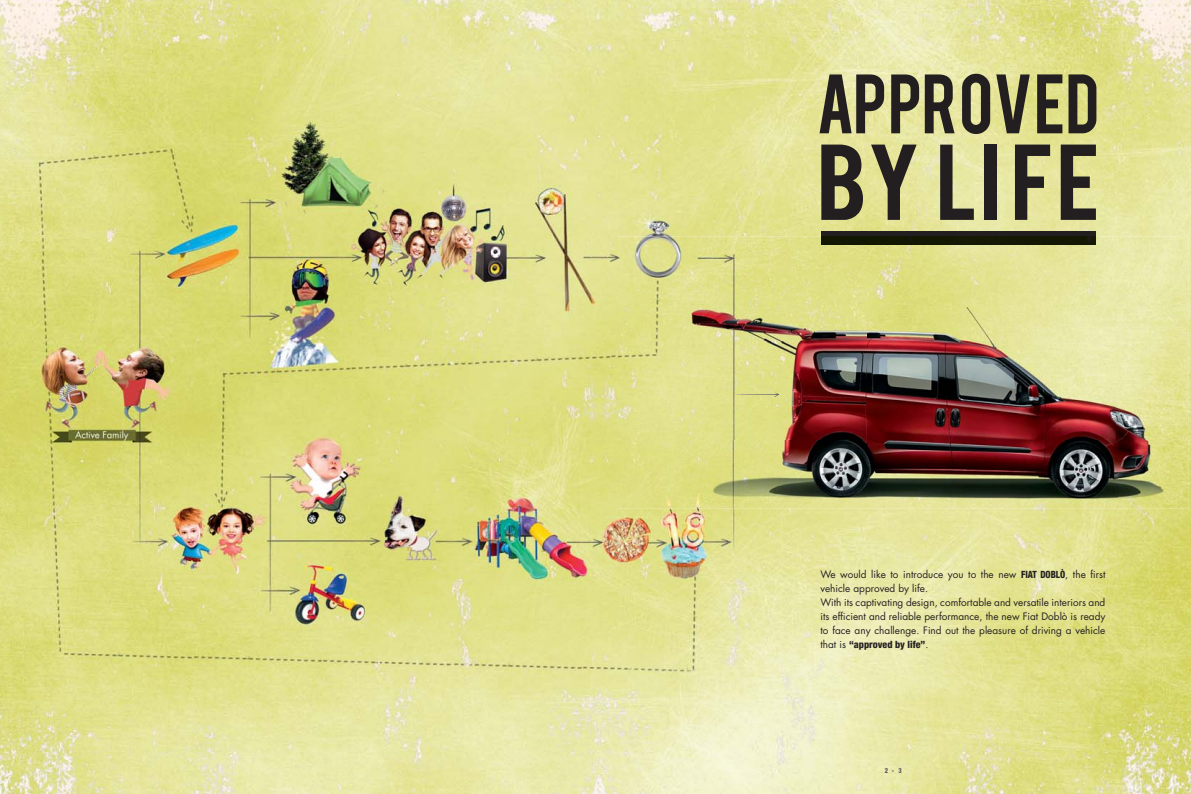
<style>
.page{position:relative;width:1191px;height:794px;background:#fff}
.page>*{position:absolute;margin:0;border:0;box-sizing:border-box;transform-origin:0 0}
.t1{font:10px/14px "Futura Std";color:#231f20}
.t2{font:800 condensed 10px "Helvetica Neue LT Pro";color:#231f20}
.t3{font:800 condensed 7px "Helvetica Neue LT Pro";color:#58595b;scale:.9 1}
.s1{font-family:"Helvetica Neue LT Pro";font-weight:800;font-stretch:condensed}
.s2{font-family:"Futura Std";font-weight:400;font-stretch:normal}
</style>
<div class="page">
<img style="left:0;top:0;width:1191px;height:794px">
<svg style="left:819px;top:74px;width:65px;height:59px;background:#807d5d"></svg>
<svg style="left:891px;top:74px;width:63px;height:59px;background:#777458"></svg>
<svg style="left:962px;top:74px;width:28px;height:60px;background:#65624c"></svg>
<svg style="left:996px;top:74px;width:33px;height:59px;background:#817e57"></svg>
<svg style="left:1037px;top:74px;width:25px;height:59px"></svg>
<svg style="left:1068px;top:74px;width:28px;height:59px;background:#5f5c41"></svg>
<svg style="left:821px;top:145px;width:42px;height:75px;background:#56533f"></svg>
<svg style="left:871px;top:145px;width:45px;height:75px;background:#959266"></svg>
<svg style="left:940px;top:145px;width:33px;height:75px;background:#8c8a67"></svg>
<div style="left:984px;top:144px;width:12px;height:76px;background:#231f20"></div>
<svg style="left:1015px;top:145px;width:35px;height:75px;background:#817e5c"></svg>
<svg style="left:1060px;top:145px;width:36px;height:75px;background:#706d51"></svg>
<svg style="left:821px;top:231px;width:275px;height:6px;background:#201d1a"></svg>
<img style="left:618px;top:237px;width:570px;height:271px">
<div style="left:821px;top:237px;width:275px;height:7px;background:#141800"></div>
<svg style="left:734px;top:392px;width:46px;height:6px"></svg>
<p class="t1" style="left:820px;top:568px;width:286px">We would like to introduce you to the new <span class="s1">FIAT DOBLÒ</span>, the first vehicle approved by life.<br>With its captivating design, comfortable and versatile interiors and its efficient and reliable performance, the new Fiat Doblò is ready to face any challenge. Find out the pleasure of driving a vehicle</p>
<p class="t2" style="left:820px;top:640px;width:109px"><span class="s2">that is</span> “approved by life”<span class="s2">.</span></p>
<p class="t3" style="left:884px;top:768px;width:20px">2 - 3</p>
</div>
